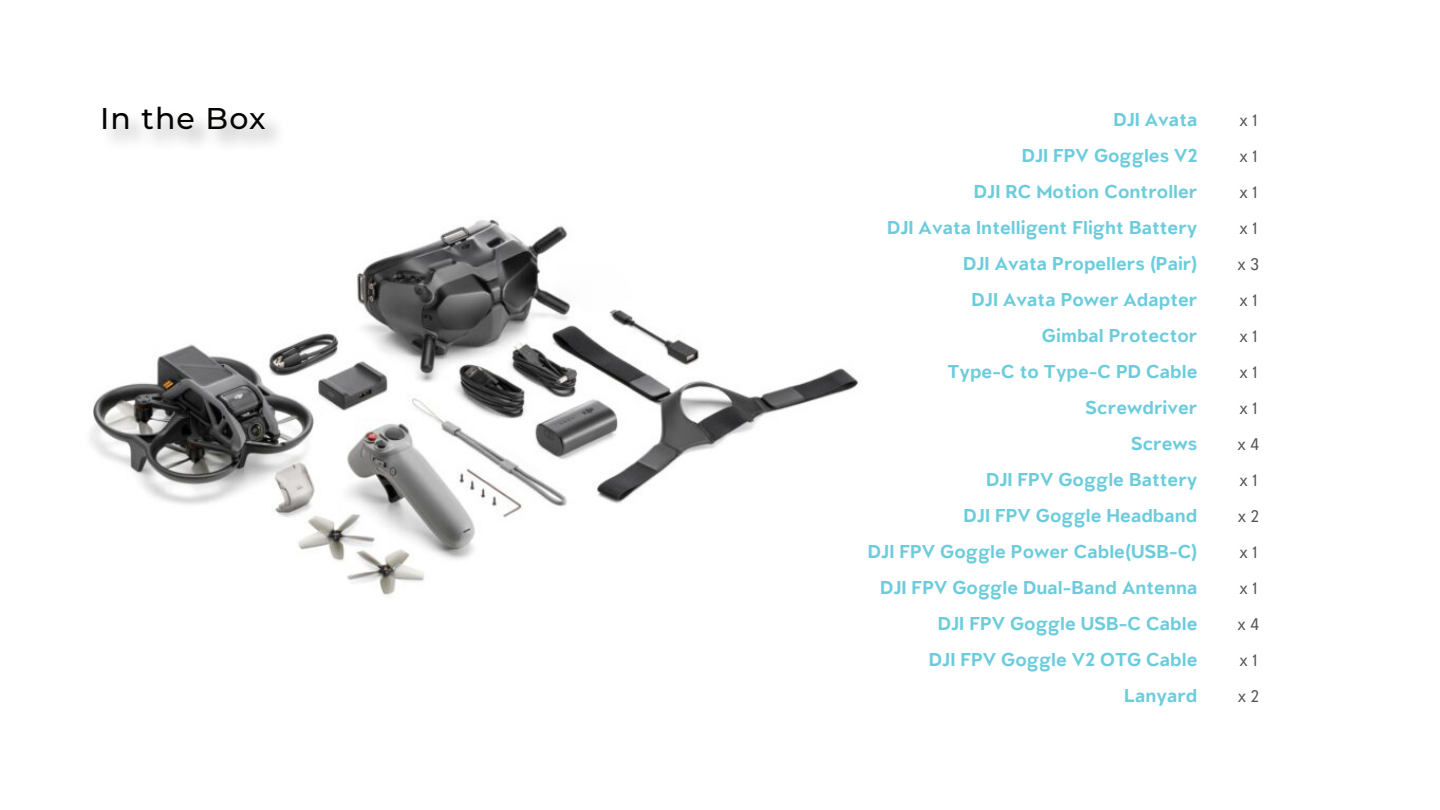
<style>
.page{position:relative;width:1440px;height:810px;background:#fff}
.page>*{position:absolute;margin:0;border:0;box-sizing:border-box;transform-origin:0 0}
.t1{font:100 30px "Montserrat";letter-spacing:.04em;color:#040503}
.t2{font:700 20px "Littera Plain";color:#6cccdc}
.t3{font:18px "Littera Plain";color:#535353}
</style>
<div class="page">
<img style="left:90px;top:219px;width:770px;height:378px">
<div style="left:102px;top:106px;width:185px;height:47px;background:#231f20;opacity:.38"></div>
<p class="t1" style="left:100px;top:98px;width:167px">In the Box</p>
<p class="t2" style="left:1113px;top:107px;width:86px">DJI Avata</p>
<p class="t3" style="left:1239px;top:109px;width:20px">x 1</p>
<p class="t2" style="left:1022px;top:143px;width:177px">DJI FPV Goggles V2</p>
<p class="t3" style="left:1239px;top:145px;width:20px">x 1</p>
<p class="t2" style="left:974px;top:179px;width:225px">DJI RC Motion Controller</p>
<p class="t3" style="left:1239px;top:181px;width:20px">x 1</p>
<p class="t2" style="left:887px;top:215px;width:312px">DJI Avata Intelligent Flight Battery</p>
<p class="t3" style="left:1239px;top:217px;width:20px">x 1</p>
<p class="t2" style="left:963px;top:251px;width:236px">DJI Avata Propellers (Pair)</p>
<p class="t3" style="left:1237px;top:253px;width:24px">x 3</p>
<p class="t2" style="left:972px;top:287px;width:227px">DJI Avata Power Adapter</p>
<p class="t3" style="left:1239px;top:289px;width:20px">x 1</p>
<p class="t2" style="left:1042px;top:323px;width:157px">Gimbal Protector</p>
<p class="t3" style="left:1239px;top:325px;width:20px">x 1</p>
<p class="t2" style="left:947px;top:359px;width:252px">Type-C to Type-C PD Cable</p>
<p class="t3" style="left:1239px;top:361px;width:20px">x 1</p>
<p class="t2" style="left:1085px;top:395px;width:114px">Screwdriver</p>
<p class="t3" style="left:1239px;top:397px;width:20px">x 1</p>
<p class="t2" style="left:1131px;top:431px;width:68px">Screws</p>
<p class="t3" style="left:1237px;top:433px;width:23px">x 4</p>
<p class="t2" style="left:986px;top:467px;width:213px">DJI FPV Goggle Battery</p>
<p class="t3" style="left:1239px;top:469px;width:20px">x 1</p>
<p class="t2" style="left:964px;top:503px;width:235px">DJI FPV Goggle Headband</p>
<p class="t3" style="left:1237px;top:505px;width:23px">x 2</p>
<p class="t2" style="left:868px;top:539px;width:331px">DJI FPV Goggle Power Cable(USB-C)</p>
<p class="t3" style="left:1239px;top:541px;width:20px">x 1</p>
<p class="t2" style="left:880px;top:575px;width:319px">DJI FPV Goggle Dual-Band Antenna</p>
<p class="t3" style="left:1239px;top:577px;width:20px">x 1</p>
<p class="t2" style="left:938px;top:611px;width:261px">DJI FPV Goggle USB-C Cable</p>
<p class="t3" style="left:1237px;top:613px;width:23px">x 4</p>
<p class="t2" style="left:929px;top:647px;width:270px">DJI FPV Goggle V2 OTG Cable</p>
<p class="t3" style="left:1239px;top:649px;width:20px">x 1</p>
<p class="t2" style="left:1124px;top:683px;width:75px">Lanyard</p>
<p class="t3" style="left:1237px;top:685px;width:23px">x 2</p>
</div>
